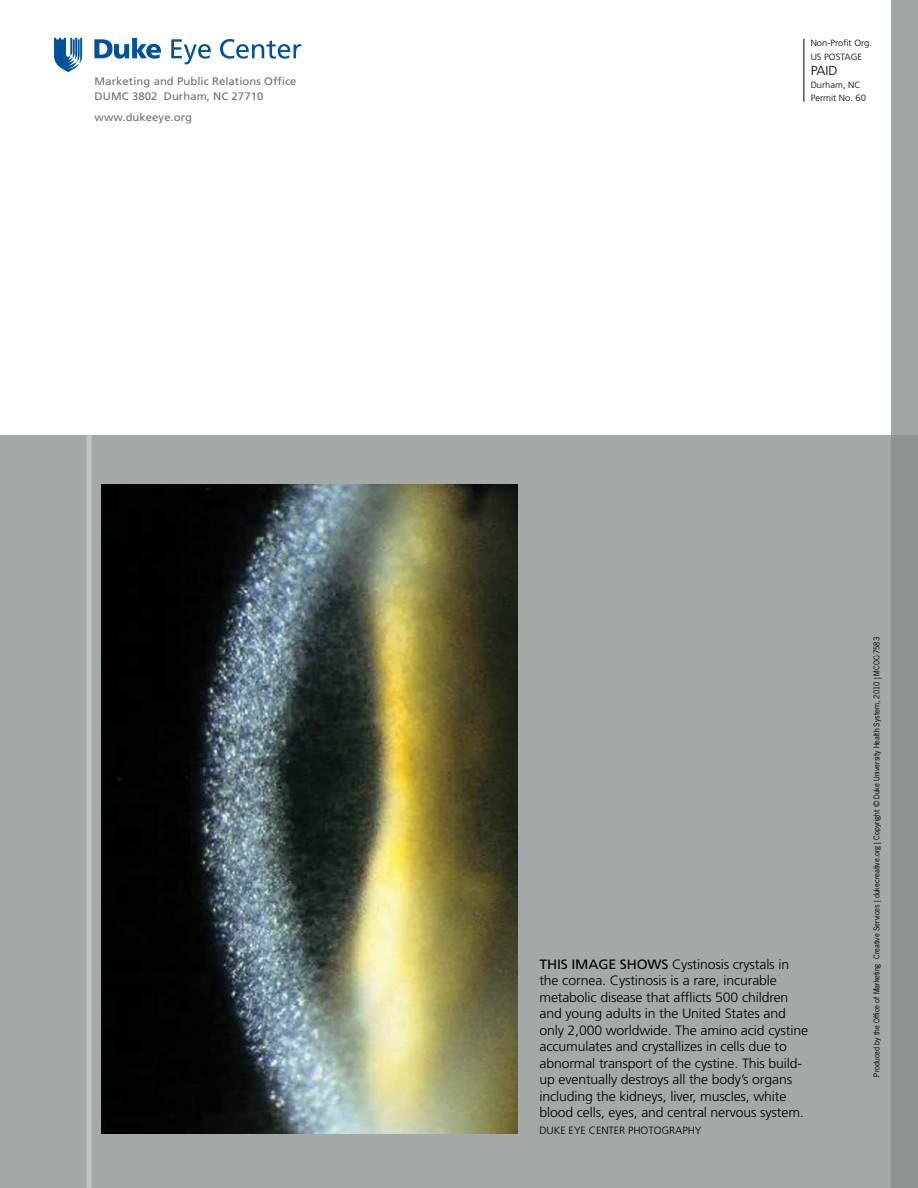
<style>
.page{position:relative;width:918px;height:1188px;background:#fff}
.page>*{position:absolute;margin:0;border:0;box-sizing:border-box;transform-origin:0 0}
.t1{font:300 13.5px/16.5px "Frutiger";letter-spacing:-.01em;color:#000;scale:1.04 1}
.t2{font:13.5px "Frutiger";color:#000;scale:1.04 1}
.t3{font:300 13.05px "Frutiger";color:#000;scale:1.04 1}
.t4{font:10.8px/15.1px "Frutiger";letter-spacing:.005em;color:#6d6e71;scale:1.04 1}
.t5{font:300 10.5px "Frutiger";letter-spacing:-.01em;color:#000;scale:1.04 1}
.t6{font:300 9px/13px "Frutiger";color:#000;scale:1.04 1}
.t7{font:7.5px "News Gothic";color:#000}
</style>
<div class="page">
<div style="left:0;top:435px;width:918px;height:753px;background:#a2a9a7"></div>
<hr style="left:804px;top:39px;width:1px;height:63px;background:#000">
<svg style="left:94px;top:38px;width:67px;height:21px"></svg>
<svg style="left:171px;top:39px;width:40px;height:25px"></svg>
<svg style="left:220px;top:39px;width:81px;height:20px"></svg>
<svg style="left:54px;top:38px;width:28px;height:34px"></svg>
<div style="left:86px;top:435px;width:6px;height:753px;background:#bec4c2"></div>
<div style="left:891px;top:0;width:27px;height:1188px;background:linear-gradient(to bottom,#a0a6a4,#878e8c)"></div>
<img style="left:102px;top:484px;width:416px;height:649px">
<p class="t4" style="left:95px;top:74px;width:196px">Marketing and Public Relations Office<br>DUMC 3802 Durham, NC 27710</p>
<p class="t4" style="left:95px;top:109px;width:95px">www.dukeeye.org</p>
<p class="t6" style="left:811px;top:37px;width:61px">Non-Profit Org.<br>US POSTAGE</p>
<p class="t3" style="left:811px;top:63px;width:27px">PAID</p>
<p class="t6" style="left:811px;top:78px;width:55px">Durham, NC<br>Permit No. 60</p>
<p class="t1" style="left:539px;top:956px;width:260px;text-indent:133px">Cystinosis crystals in the cornea. Cystinosis is a rare, incurable metabolic disease that afflicts 500 children and young adults in the United States and only 2,000 worldwide. The amino acid cystine accumulates and crystallizes in cells due to abnormal transport of the cystine. This build&shy;up eventually destroys all the body’s organs including the kidneys, liver, muscles, white blood cells, eyes, and central nervous system.</p>
<p class="t5" style="left:539px;top:1124px;width:157px">DUKE EYE CENTER PHOTOGRAPHY</p>
<p class="t2" style="left:539px;top:956px;width:15px">This</p>
<p class="t2" style="left:572px;top:956px;width:10px">image</p>
<p class="t2" style="left:620px;top:956px;width:11px">shows</p>
<p class="t7" style="left:872px;top:1077px;width:441px;rotate:-90deg">Produced by the Office of Marketing Creative Services | dukecreative.org | Copyright © Duke University Health System, 2010 | MCOC-7583</p>
</div>
